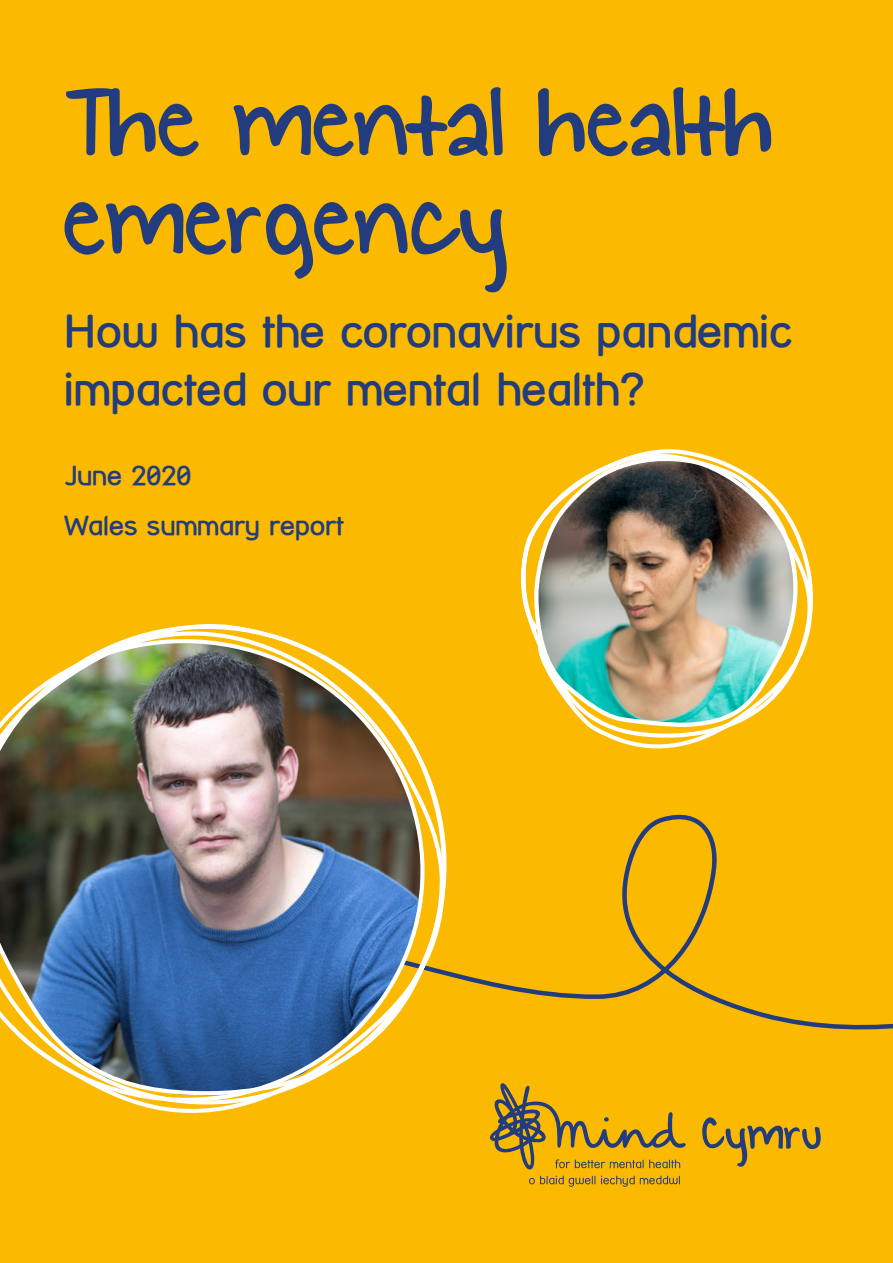
<style>
.page{position:relative;width:893px;height:1263px;background:#fbba00}
.page>*{position:absolute;margin:0;border:0;box-sizing:border-box;transform-origin:0 0}
.t1{font:109.35px/98.4px "KG Small Town Southern Girl";color:#223c7e}
.t2{font:700 45.3px/57.8px "Street Corner";color:#223c7e}
.t3{font:700 27px/49.3px "Street Corner";color:#223c7e}
</style>
<div class="page">
<svg style="left:453px;top:814px;width:440px;height:216px"></svg>
<img style="left:0;top:623px;width:453px;height:490px">
<svg style="left:702px;top:1117px;width:119px;height:50px"></svg>
<svg style="left:489px;top:1083px;width:197px;height:104px"></svg>
<img style="left:521px;top:449px;width:292px;height:300px">
<h1 class="t1" style="left:64px;top:80px;width:711px">The mental health emergency</h1>
<p class="t2" style="left:64px;top:302px;width:730px">How has the coronavirus pandemic impacted our mental health?</p>
<p class="t3" style="left:64px;top:451px;width:281px">June 2020<br>Wales summary report</p>
</div>
